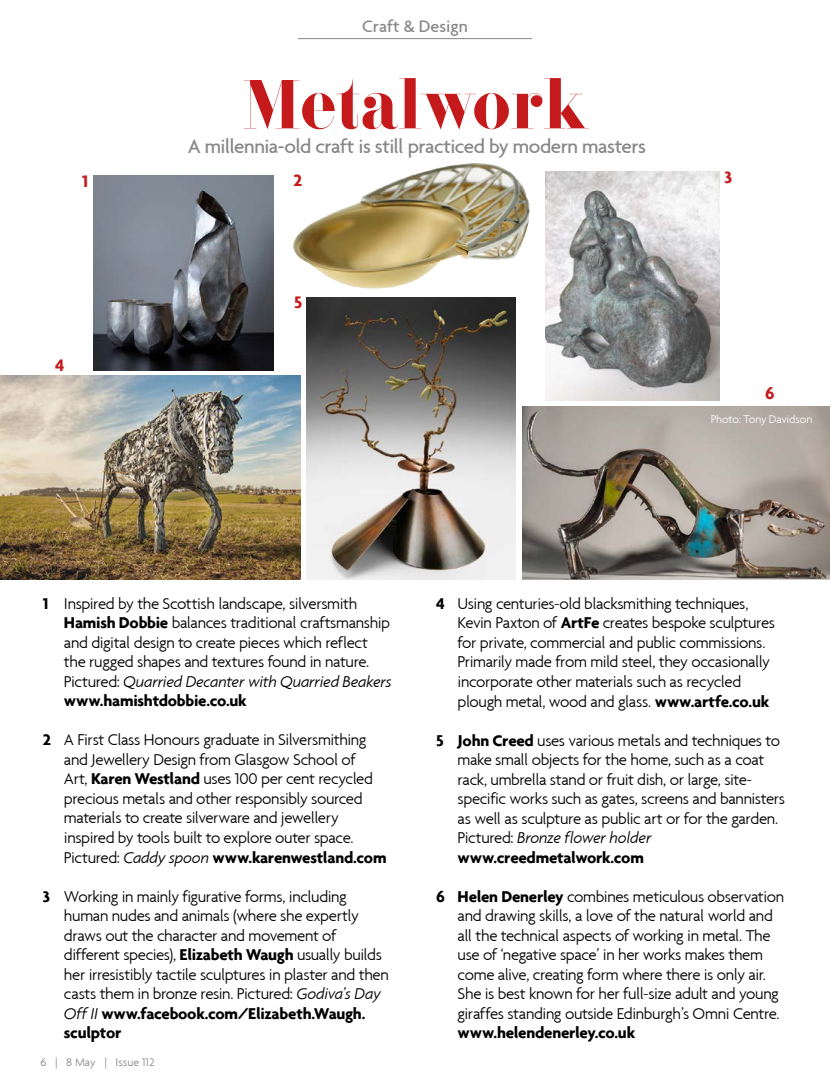
<style>
.page{position:relative;width:830px;height:1085px;background:#fff}
.page>*{position:absolute;margin:0;border:0;box-sizing:border-box;transform-origin:0 0}
.t1{font:800 69px "F Bella";color:#c41a1c}
.t2{font:500 21px "Agenda";letter-spacing:-.025em;color:#878787}
.t3{font:500 18px "Agenda";color:#878787}
.t4{font:700 18px "Agenda";color:#c41a1c}
.t5{font:300 16.8px/19.5px "Agenda";letter-spacing:-.025em;color:#000}
.t6{font:700 16.8px "Agenda";letter-spacing:-.015em;color:#000}
.t7{font:300 12px "Agenda";letter-spacing:-.015em;color:#fff}
.t8{font:300 12px "Agenda";color:#878787}
.s1{font-weight:700}
.s2{font-style:italic}
</style>
<div class="page">
<hr style="left:298px;top:38px;width:233px;height:1px;background:#878787">
<img style="left:0;top:376px;width:300px;height:203px">
<img style="left:522px;top:407px;width:307px;height:172px">
<img style="left:306px;top:297px;width:209px;height:282px">
<img style="left:293px;top:163px;width:177px;height:125px">
<img style="left:94px;top:175px;width:180px;height:196px">
<img style="left:545px;top:172px;width:174px;height:228px">
<p class="t3" style="left:362px;top:15px;width:107px">Craft &amp; Design</p>
<h1 class="t1" style="left:243px;top:64px;width:345px">Metalwork</h1>
<p class="t2" style="left:188px;top:134px;width:459px">A millennia-old craft is still practiced by modern masters</p>
<p class="t4" style="left:82px;top:170px;width:8px">1</p>
<p class="t4" style="left:293px;top:169px;width:10px">2</p>
<p class="t4" style="left:55px;top:354px;width:11px">4</p>
<p class="t4" style="left:294px;top:291px;width:10px">5</p>
<p class="t4" style="left:724px;top:166px;width:9px">3</p>
<p class="t4" style="left:764px;top:382px;width:11px">6</p>
<p class="t7" style="left:710px;top:412px;width:103px">Photo: Tony Davidson</p>
<p class="t5" style="left:64px;top:593px;width:329px;text-indent:-21px"><span class="s1">1</span> Inspired by the Scottish landscape, silversmith <span class="s1">Hamish Dobbie</span> balances traditional craftsmanship and digital design to create pieces which reflect the rugged shapes and textures found in nature.<br>Pictured: <span class="s2">Quarried Decanter with Quarried Beakers </span><span class="s1">www.hamishtdobbie.co.uk</span></p>
<p class="t5" style="left:64px;top:729px;width:324px;text-indent:-21px"><span class="s1">2</span> A First Class Honours graduate in Silversmithing and Jewellery Design from Glasgow School of<br>Art, <span class="s1">Karen Westland</span> uses 100 per cent recycled precious metals and other responsibly sourced materials to create silverware and jewellery inspired by tools built to explore outer space.<br>Pictured: <span class="s2">Caddy spoon</span> <span class="s1">www.karenwestland.com</span></p>
<p class="t5" style="left:64px;top:886px;width:326px;text-indent:-21px"><span class="s1">3</span> Working in mainly figurative forms, including human nudes and animals (where she expertly draws out the character and movement of different species), <span class="s1">Elizabeth Waugh</span> usually builds her irresistibly tactile sculptures in plaster and then casts them in bronze resin. Pictured: <span class="s2">Godiva’s Day Off II</span> <span class="s1">www.facebook.com/Elizabeth.Waugh. sculptor</span></p>
<p class="t8" style="left:40px;top:1054px;width:115px">6 | 8 May | Issue 112</p>
<p class="t5" style="left:457px;top:593px;width:319px;text-indent:-21px"><span class="s1">4</span> Using centuries-old blacksmithing techniques, Kevin Paxton of <span class="s1">ArtFe</span> creates bespoke sculptures for private, commercial and public commissions.<br>Primarily made from mild steel, they occasionally incorporate other materials such as recycled plough metal, wood and glass. <span class="s1">www.artfe.co.uk</span></p>
<p class="t5" style="left:457px;top:730px;width:329px;text-indent:-21px"><span class="s1">5 John Creed</span> uses various metals and techniques to make small objects for the home, such as a coat rack, umbrella stand or fruit dish, or large, site&shy;specific works such as gates, screens and bannisters as well as sculpture as public art or for the garden.<br>Pictured: <span class="s2">Bronze flower holder </span><span class="s1">www.creedmetalwork.com</span></p>
<p class="t5" style="left:457px;top:886px;width:328px;text-indent:-21px"><span class="s1">6 Helen Denerley</span> combines meticulous observation and drawing skills, a love of the natural world and all the technical aspects of working in metal. The use of ‘negative space’ in her works makes them come alive, creating form where there is only air.<br>She is best known for her full-size adult and young giraffes standing outside Edinburgh’s Omni Centre.</p>
<p class="t6" style="left:457px;top:1022px;width:179px">www.helendenerley.co.uk</p>
</div>
